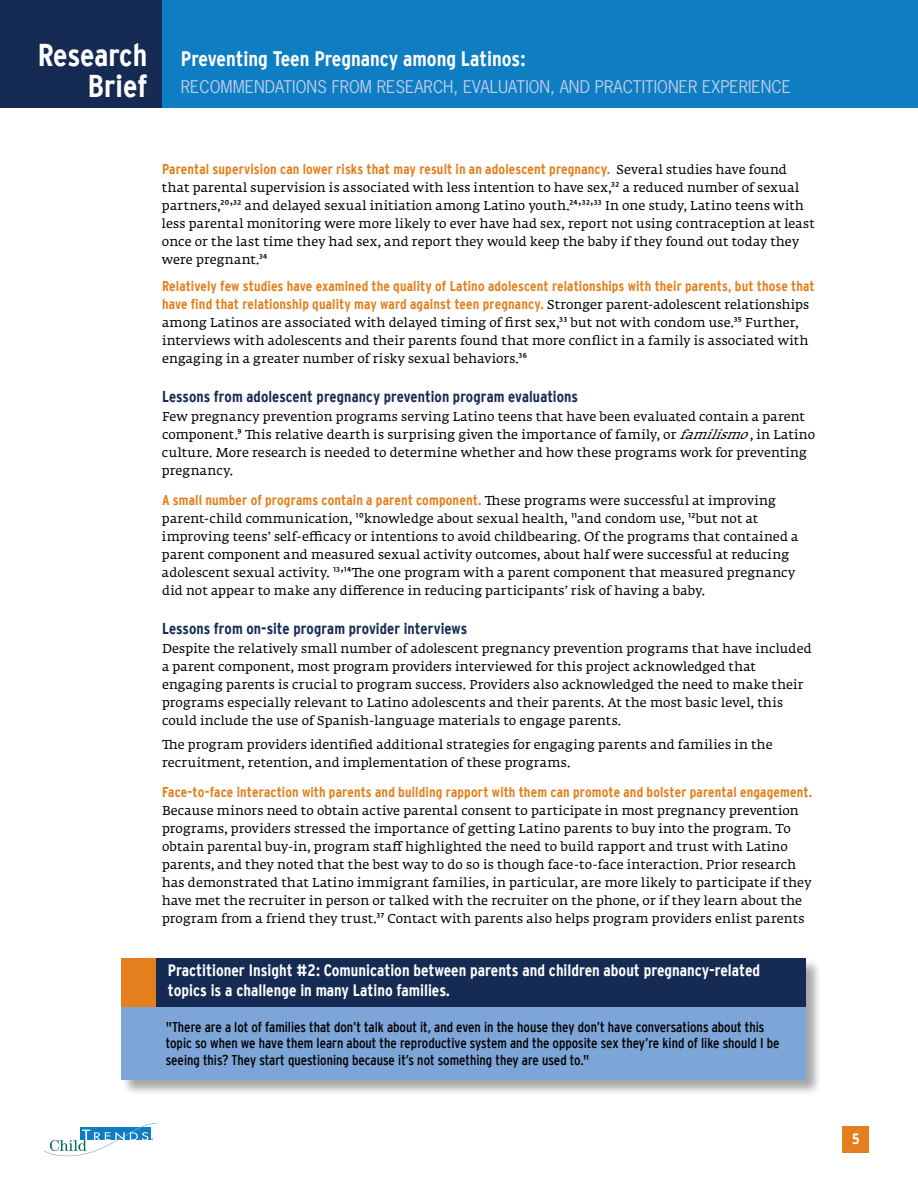
<style>
.page{position:relative;width:918px;height:1188px;background:#fff}
.page>*{position:absolute;margin:0;border:0;box-sizing:border-box;transform-origin:0 0}
.t1{font:700 condensed 31.5px/31.5px "Interstate";letter-spacing:-.005em;color:#fff;text-align:right}
.t2{font:700 condensed 21px "Interstate";color:#fff}
.t3{font:700 condensed 16.5px/19.5px "Interstate";color:#fff}
.t4{font:16.5px "News Gothic Std";color:#baccea}
.t5{font:700 condensed 15.75px "Interstate";letter-spacing:.005em;color:#162b53}
.t6{font:700 condensed 15px "Interstate";color:#fff}
.t7{font:700 condensed 14.25px/18px "Interstate";letter-spacing:.01em;color:#e37f1c}
.t8{font:condensed 14.25px/16.5px "Interstate";color:#000}
.t9{font:12.75px/18px "Fedra Serif A Std";letter-spacing:.015em;color:#000}
.s1{font-family:"Fedra Serif A Std";font-weight:400;font-stretch:normal;font-size:12.75px;color:#000}
.s2{font-style:italic}
</style>
<div class="page">
<div style="left:0;top:0;width:918px;height:108px;background:#0e7dc2"></div>
<svg style="left:44px;top:1123px;width:113px;height:33px"></svg>
<div style="left:842px;top:1126px;width:27px;height:27px;background:#e37f1c"></div>
<div style="left:0;top:0;width:162px;height:108px;background:#162b53"></div>
<div style="left:121px;top:959px;width:701px;height:137px;background:#000;opacity:.35"></div>
<div style="left:122px;top:959px;width:684px;height:121px;background:#7da5d7"></div>
<div style="left:155px;top:958px;width:651px;height:49px;background:#162b53"></div>
<div style="left:122px;top:958px;width:34px;height:49px;background:#e37f1c"></div>
<h1 class="t1" style="left:38px;top:39px;width:111px">Research<br>Brief</h1>
<h2 class="t2" style="left:181px;top:47px;width:346px">Preventing Teen Pregnancy among Latinos:</h2>
<p class="t4" style="left:181px;top:76px;width:612px">RECOMMENDATIONS FROM RESEARCH, EVALUATION, AND PRACTITIONER EXPERIENCE</p>
<p class="t7" style="left:162px;top:160px;width:626px">Parental supervision can lower risks that may result in an adolescent pregnancy. <span class="s1">Several studies have found</span></p>
<p class="t9" style="left:162px;top:180px;width:654px">that parental supervision is associated with less intention to have sex,³² a reduced number of sexual partners,²⁰’³² and delayed sexual initiation among Latino youth.²⁴’³²’³³ In one study, Latino teens with less parental monitoring were more likely to ever have had sex, report not using contraception at least once or the last time they had sex, and report they would keep the baby if they found out today they were pregnant.³⁴</p>
<p class="t7" style="left:162px;top:277px;width:654px">Relatively few studies have examined the quality of Latino adolescent relationships with their parents, but those that have find that relationship quality may ward against teen pregnancy. <span class="s1">Stronger parent-adolescent relationships</span></p>
<p class="t9" style="left:162px;top:315px;width:648px">among Latinos are associated with delayed timing of first sex,³³ but not with condom use.³⁵ Further, interviews with adolescents and their parents found that more conflict in a family is associated with engaging in a greater number of risky sexual behaviors.³⁶</p>
<p class="t5" style="left:162px;top:388px;width:418px">Lessons from adolescent pregnancy prevention program evaluations</p>
<p class="t9" style="left:162px;top:409px;width:655px">Few pregnancy prevention programs serving Latino teens that have been evaluated contain a parent component.⁹ This relative dearth is surprising given the importance of family, or <span class="s2">familismo</span>, in Latino culture. More research is needed to determine whether and how these programs work for preventing pregnancy.</p>
<p class="t7" style="left:162px;top:491px;width:615px">A small number of programs contain a parent component. <span class="s1">These programs were successful at improving</span></p>
<p class="t9" style="left:162px;top:511px;width:638px">parent-child communication, ¹⁰knowledge about sexual health, ¹¹and condom use, ¹²but not at improving teens’ self-efficacy or intentions to avoid childbearing. Of the programs that contained a parent component and measured sexual activity outcomes, about half were successful at reducing adolescent sexual activity. ¹³’¹⁴The one program with a parent component that measured pregnancy did not appear to make any difference in reducing participants’ risk of having a baby.</p>
<p class="t5" style="left:162px;top:620px;width:307px">Lessons from on-site program provider interviews</p>
<p class="t9" style="left:162px;top:641px;width:651px">Despite the relatively small number of adolescent pregnancy prevention programs that have included a parent component, most program providers interviewed for this project acknowledged that engaging parents is crucial to program success. Providers also acknowledged the need to make their programs especially relevant to Latino adolescents and their parents. At the most basic level, this could include the use of Spanish-language materials to engage parents.</p>
<p class="t9" style="left:162px;top:737px;width:612px">The program providers identified additional strategies for engaging parents and families in the recruitment, retention, and implementation of these programs.</p>
<p class="t7" style="left:162px;top:783px;width:652px">Face-to-face interaction with parents and building rapport with them can promote and bolster parental engagement.</p>
<p class="t9" style="left:162px;top:803px;width:651px">Because minors need to obtain active parental consent to participate in most pregnancy prevention programs, providers stressed the importance of getting Latino parents to buy into the program. To obtain parental buy-in, program staff highlighted the need to build rapport and trust with Latino parents, and they noted that the best way to do so is though face-to-face interaction. Prior research has demonstrated that Latino immigrant families, in particular, are more likely to participate if they have met the recruiter in person or talked with the recruiter on the phone, or if they learn about the program from a friend they trust.³⁷ Contact with parents also helps program providers enlist parents</p>
<p class="t3" style="left:168px;top:961px;width:594px">Practitioner Insight #2: Comunication between parents and children about pregnancy-related topics is a challenge in many Latino families.</p>
<p class="t8" style="left:166px;top:1018px;width:615px">"There are a lot of families that don’t talk about it, and even in the house they don’t have conversations about this topic so when we have them learn about the reproductive system and the opposite sex they’re kind of like should I be seeing this? They start questioning because it’s not something they are used to."</p>
<p class="t6" style="left:852px;top:1131px;width:9px">5</p>
</div>
